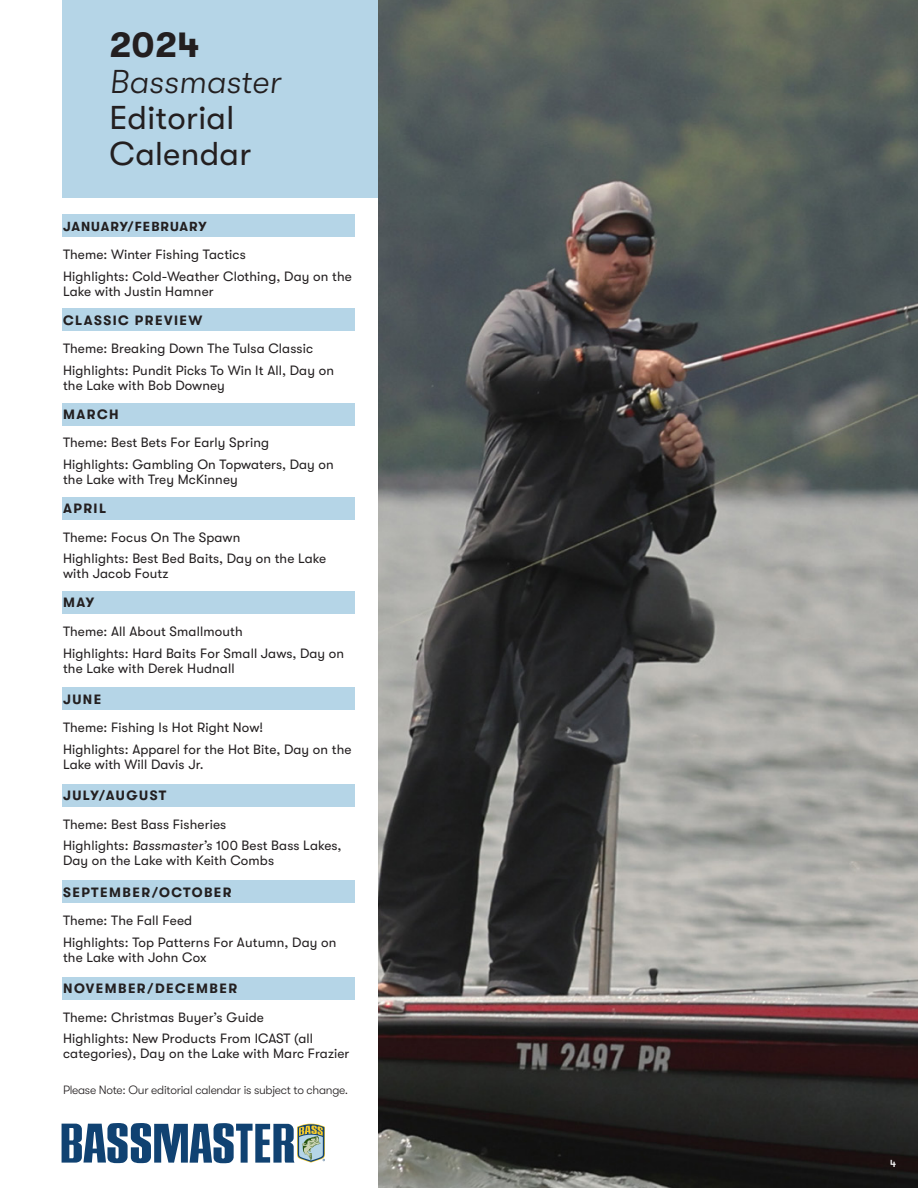
<style>
.page{position:relative;width:918px;height:1188px;background:#fff}
.page>*{position:absolute;margin:0;border:0;box-sizing:border-box;transform-origin:0 0}
.t1{font:700 36px "GT Walsheim";color:#231f20}
.t2{font:33px/36px "GT Walsheim";letter-spacing:.01em;color:#231f20}
.EDIT_CAL_DETS{font:13.5px/15px "GT Walsheim";letter-spacing:.01em;color:#231f20}
.Bracket_-_Shaded-Blu{font:700 13.5px "GT Walsheim";letter-spacing:.11em;color:#231f20}
.bullets{font:13.5px/15px "GT Walsheim";letter-spacing:.01em;color:#231f20}
.Bracket_-_Shaded-Blu-2{font:700 13.2px "GT Walsheim";letter-spacing:.08em;color:#231f20}
.bullets-2{font:300 12px "GT Walsheim";letter-spacing:-.02em;color:#231f20}
.t3{font:500 10.5px "GT Walsheim";color:#fff}
.s1{font-weight:300;font-style:italic}
.s2{font-style:italic}
</style>
<div class="page">
<svg style="left:62px;top:1123px;width:263px;height:40px"></svg>
<img style="left:378px;top:0;width:540px;height:1188px">
<div style="left:63px;top:0;width:315px;height:198px;background:#b5d5e7"></div>
<div style="left:62px;top:215px;width:292px;height:22px;background:#b5d5e7"></div>
<div style="left:62px;top:309px;width:292px;height:22px;background:#b5d5e7"></div>
<div style="left:62px;top:403px;width:292px;height:22px;background:#b5d5e7"></div>
<div style="left:62px;top:497px;width:292px;height:23px;background:#b5d5e7"></div>
<div style="left:62px;top:591px;width:292px;height:23px;background:#b5d5e7"></div>
<div style="left:62px;top:688px;width:292px;height:22px;background:#b5d5e7"></div>
<div style="left:62px;top:784px;width:292px;height:23px;background:#b5d5e7"></div>
<div style="left:62px;top:880px;width:292px;height:23px;background:#b5d5e7"></div>
<div style="left:62px;top:977px;width:292px;height:23px;background:#b5d5e7"></div>
<h1 class="t1" style="left:110px;top:24px;width:92px">2024</h1>
<h1 class="t2" style="left:110px;top:64px;width:173px"><span class="s1">Bassmaster<br></span>Editorial<br>Calendar</h1>
<p class="Bracket_-_Shaded-Blu-2" style="left:63px;top:219px;width:145px">JANUARY/FEBRUARY</p>
<p class="EDIT_CAL_DETS" style="left:63px;top:247px;width:184px">Theme: Winter Fishing Tactics</p>
<p class="EDIT_CAL_DETS" style="left:63px;top:269px;width:290px">Highlights: Cold-Weather Clothing, Day on the<br>Lake with Justin Hamner</p>
<p class="Bracket_-_Shaded-Blu" style="left:63px;top:313px;width:141px">CLASSIC PREVIEW</p>
<p class="EDIT_CAL_DETS" style="left:63px;top:341px;width:252px">Theme: Breaking Down The Tulsa Classic</p>
<p class="EDIT_CAL_DETS" style="left:63px;top:363px;width:272px">Highlights: Pundit Picks To Win It All, Day on the Lake with Bob Downey</p>
<p class="Bracket_-_Shaded-Blu" style="left:63px;top:407px;width:57px">MARCH</p>
<p class="EDIT_CAL_DETS" style="left:63px;top:435px;width:208px">Theme: Best Bets For Early Spring</p>
<p class="EDIT_CAL_DETS" style="left:63px;top:457px;width:272px">Highlights: Gambling On Topwaters, Day on the Lake with Trey McKinney</p>
<p class="Bracket_-_Shaded-Blu" style="left:63px;top:501px;width:45px">APRIL</p>
<p class="EDIT_CAL_DETS" style="left:63px;top:530px;width:179px">Theme: Focus On The Spawn</p>
<p class="EDIT_CAL_DETS" style="left:63px;top:551px;width:265px">Highlights: Best Bed Baits, Day on the Lake with Jacob Foutz</p>
<p class="Bracket_-_Shaded-Blu" style="left:63px;top:595px;width:33px">MAY</p>
<p class="EDIT_CAL_DETS" style="left:63px;top:624px;width:181px">Theme: All About Smallmouth</p>
<p class="EDIT_CAL_DETS" style="left:63px;top:646px;width:283px">Highlights: Hard Baits For Small Jaws, Day on the Lake with Derek Hudnall</p>
<p class="Bracket_-_Shaded-Blu" style="left:63px;top:692px;width:40px">JUNE</p>
<p class="EDIT_CAL_DETS" style="left:63px;top:720px;width:202px">Theme: Fishing Is Hot Right Now!</p>
<p class="EDIT_CAL_DETS" style="left:63px;top:742px;width:290px">Highlights: Apparel for the Hot Bite, Day on the<br>Lake with Will Davis Jr.</p>
<p class="Bracket_-_Shaded-Blu" style="left:63px;top:788px;width:105px">JULY/AUGUST</p>
<p class="EDIT_CAL_DETS" style="left:63px;top:817px;width:165px">Theme: Best Bass Fisheries</p>
<p class="EDIT_CAL_DETS" style="left:63px;top:838px;width:280px">Highlights: <span class="s2">Bassmaster’s</span> 100 Best Bass Lakes,<br>Day on the Lake with Keith Combs</p>
<p class="Bracket_-_Shaded-Blu" style="left:63px;top:884px;width:170px">SEPTEMBER/OCTOBER</p>
<p class="EDIT_CAL_DETS" style="left:63px;top:913px;width:131px">Theme: The Fall Feed</p>
<p class="EDIT_CAL_DETS" style="left:63px;top:935px;width:275px">Highlights: Top Patterns For Autumn, Day on the Lake with John Cox</p>
<p class="Bracket_-_Shaded-Blu" style="left:63px;top:981px;width:176px">NOVEMBER/DECEMBER</p>
<p class="EDIT_CAL_DETS" style="left:63px;top:1010px;width:202px">Theme: Christmas Buyer’s Guide</p>
<p class="bullets" style="left:63px;top:1031px;width:288px">Highlights: New Products From ICAST (all categories), Day on the Lake with Marc Frazier</p>
<p class="bullets-2" style="left:63px;top:1084px;width:287px">Please Note: Our editorial calendar is subject to change.</p>
<p class="t3" style="left:890px;top:1158px;width:8px">4</p>
</div>
